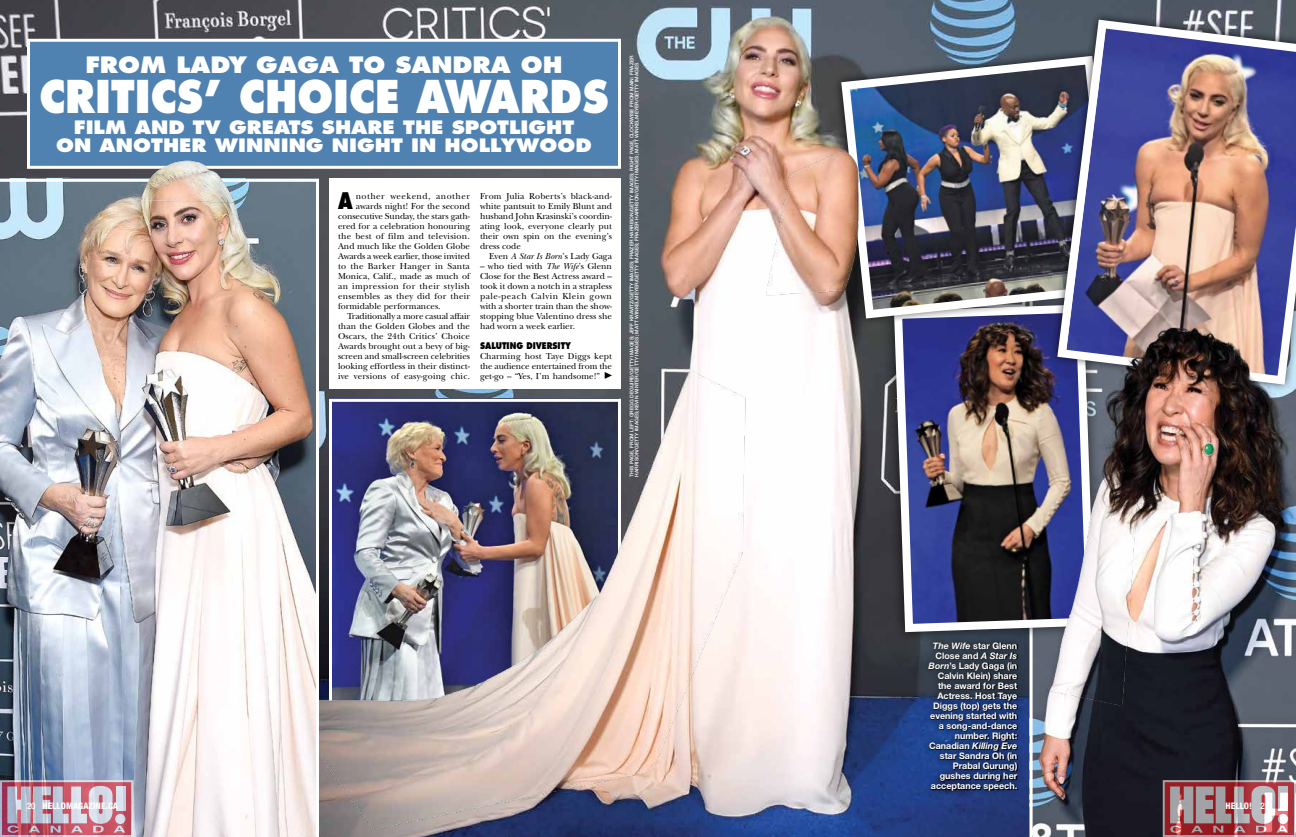
<style>
.page{position:relative;width:1296px;height:837px;background:#fff}
.page>*{position:absolute;margin:0;border:0;box-sizing:border-box;transform-origin:0 0}
.t1{font:800 44px "Futura";color:#fff;scale:.9 1}
.t2{font:800 22.3px "Futura";color:#000;scale:.8 1}
.t3{font:800 22px "Futura";color:#fff;scale:1.1 1}
.t4{font:800 18px/18px "Futura";color:#fff;text-align:center;scale:1.1 1}
.t5{font:9px/10px "New Baskerville";color:#000;text-align:justify}
.t6{font:700 9px/10px "Helvetica Neue LT Std";color:#fff;text-align:right}
.t7{font:9px "New Baskerville";letter-spacing:.02em;color:#000}
.t8{font:9px "New Baskerville";letter-spacing:.03em;color:#000}
.t9{font:9px "New Baskerville";letter-spacing:.045em;color:#000}
.t10{font:800 condensed 9px "Helvetica Neue LT Std";letter-spacing:.01em;color:#fff}
.t11{font:9px "New Baskerville";letter-spacing:.025em;color:#000}
.t12{font:9px "New Baskerville";letter-spacing:.05em;color:#000}
.t13{font:800 9px "Futura";color:#000;scale:.85 1}
.t14{font:500 5px/5px "Helvetica Neue LT Std";color:#fff}
.s1{font-style:italic}
.s2{font-weight:500}
</style>
<div class="page">
<img style="left:0;top:0;width:1296px;height:837px">
<svg style="left:1030px;top:745px;width:266px;height:92px;background:#3f3e48"></svg>
<svg style="left:881px;top:329px;width:149px;height:317px;background:#4c4d52"></svg>
<img style="left:890px;top:329px;width:140px;height:307px">
<svg style="left:876px;top:46px;width:172px;height:283px;background:#4a5275"></svg>
<img style="left:876px;top:51px;width:172px;height:272px">
<svg style="left:1048px;top:10px;width:248px;height:279px;background:#575d6f"></svg>
<img style="left:1053px;top:15px;width:243px;height:274px">
<div style="left:923px;top:636px;width:100px;height:160px;background:#000;opacity:.75"></div>
<img style="left:319px;top:0;width:557px;height:837px">
<img style="left:0;top:179px;width:319px;height:658px">
<div style="left:27px;top:39px;width:594px;height:130px;background:#4f81b1;border:3px solid #fff"></div>
<img style="left:105px;top:160px;width:214px;height:149px">
<img style="left:1030px;top:289px;width:266px;height:456px">
<svg style="left:0;top:780px;width:133px;height:57px;background:#c295a5"></svg>
<svg style="left:1163px;top:780px;width:133px;height:57px;background:#ae777d"></svg>
<div style="left:329px;top:179px;width:292px;height:210px;background:#fff"></div>
<svg style="left:605px;top:372px;width:7px;height:7px"></svg>
<h3 class="t3" style="left:85px;top:51px;width:435px">FROM LADY GAGA TO SANDRA OH</h3>
<h1 class="t1" style="left:39px;top:68px;width:634px">CRITICS’ CHOICE AWARDS</h1>
<h3 class="t4" style="left:56px;top:118px;width:488px">FILM AND TV GREATS SHARE THE SPOTLIGHT<br>ON ANOTHER WINNING NIGHT IN HOLLYWOOD</h3>
<h2 class="t2" style="left:338px;top:186px;width:20px">A</h2>
<p class="t12" style="left:356px;top:191px;width:116px">nother weekend, another</p>
<p class="t5" style="left:356px;top:201px;width:116px">awards night! For the second</p>
<p class="t5" style="left:338px;top:211px;width:134px">consecutive Sunday, the stars gath-</p>
<p class="t5" style="left:338px;top:221px;width:134px">ered for a celebration honouring</p>
<p class="t8" style="left:338px;top:231px;width:133px">the best of film and television.</p>
<p class="t5" style="left:338px;top:241px;width:133px">And much like the Golden Globe</p>
<p class="t5" style="left:338px;top:251px;width:134px">Awards a week earlier, those invited</p>
<p class="t11" style="left:338px;top:261px;width:133px">to the Barker Hanger in Santa</p>
<p class="t5" style="left:338px;top:271px;width:133px">Monica, Calif., made as much of</p>
<p class="t9" style="left:338px;top:281px;width:133px">an impression for their stylish</p>
<p class="t5" style="left:338px;top:291px;width:133px">ensembles as they did for their</p>
<p class="t5" style="left:338px;top:301px;width:104px">formidable performances.</p>
<p class="t5" style="left:347px;top:311px;width:125px">Traditionally a more casual affair</p>
<p class="t5" style="left:338px;top:321px;width:133px">than the Golden Globes and the</p>
<p class="t5" style="left:338px;top:331px;width:134px">Oscars, the 24th Critics’ Choice</p>
<p class="t5" style="left:338px;top:341px;width:134px">Awards brought out a bevy of big-</p>
<p class="t5" style="left:338px;top:351px;width:134px">screen and small-screen celebrities</p>
<p class="t5" style="left:338px;top:361px;width:134px">looking effortless in their distinct-</p>
<p class="t7" style="left:338px;top:371px;width:134px">ive versions of easy-going chic.</p>
<p class="t5" style="left:480px;top:191px;width:134px">From Julia Roberts’s black-and&shy;white pantsuit to Emily Blunt and husband John Krasinski’s coordin&shy;ating look, everyone clearly put their own spin on the evening’s dress code</p>
<p class="t5" style="left:489px;top:251px;width:124px">Even <span class="s1">A Star Is Born</span>’s Lady Gaga</p>
<p class="t5" style="left:480px;top:261px;width:134px">– who tied with <span class="s1">The Wife</span>’s Glenn Close for the Best Actress award – took it down a notch in a strapless pale-peach Calvin Klein gown with a shorter train than the show&shy;stopping blue Valentino dress she had worn a week earlier.</p>
<p class="t13" style="left:480px;top:340px;width:109px">SALUTING DIVERSITY</p>
<p class="t5" style="left:480px;top:351px;width:134px">Charming host Taye Diggs kept the audience entertained from the get-go – “Yes, I’m handsome!”</p>
<p class="t14" style="left:629px;top:477px;width:422px;rotate:-90deg">THIS PAGE, FROM LEFT: GREGG DEGUIRE/GETTY IMAGES; JEFF KRAVITZ/GETTY IMAGES; FRAZER HARRISON/GETTY IMAGES; RIGHT PAGE, CLOCKWISE FROM MAIN: FRAZER<br>HARRISON/GETTY IMAGES;KEVIN WINTER/GETTY IMAGES; MATT WINKELMEYER/GETTY IMAGES; FRAZER HARRISON/GETTY IMAGES; MATT WINKELMEYER/GETTY IMAGES</p>
<p class="t10" style="left:27px;top:800px;width:93px"><span class="s2">20</span> HELLOMAGAZINE.CA</p>
<p class="t6" style="left:929px;top:640px;width:90px"><span class="s1">The Wife</span> star Glenn<br>Close and <span class="s1">A Star Is<br>Born</span>’s Lady Gaga (in<br>Calvin Klein) share the award for Best<br>Actress. Host Taye<br>Diggs (top) gets the evening started with a song-and-dance number. Right:<br>Canadian <span class="s1">Killing Eve </span>star Sandra Oh (in<br>Prabal Gurung) gushes during her acceptance speech.</p>
<p class="t10" style="left:1226px;top:800px;width:45px">HELLO! <span class="s2">21</span></p>
</div>
